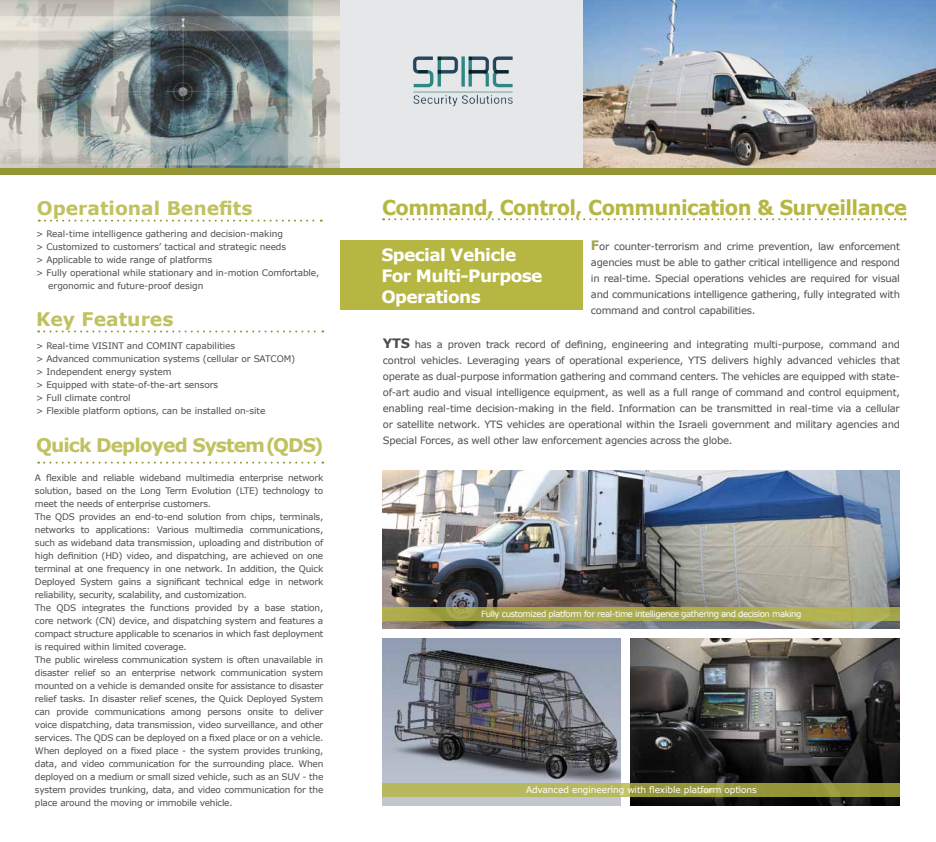
<style>
.page{position:relative;width:936px;height:842px;background:#fff}
.page>*{position:absolute;margin:0;border:0;box-sizing:border-box;transform-origin:0 0}
.t1{font:700 20.5px "Verdana";letter-spacing:-.03em;color:#b6b743;scale:.95 1}
.t2{font:700 18.8px "Verdana";color:#c0c15f}
.t3{font:700 18.8px "Verdana";letter-spacing:-.05em;color:#c0c15f}
.t4{font:700 17px/21px "Verdana";letter-spacing:-.035em;color:#fff}
.t5{font:10px/16px "Verdana";letter-spacing:-.025em;color:#4d4d4f;text-align:justify}
.t6{font:9px/13px "Verdana";letter-spacing:-.025em;color:#4d4d4f}
.t7{font:9px "Verdana";letter-spacing:-.01em;color:#fff}
.t8{font:8.6px "Verdana";letter-spacing:-.05em;color:#fff}
.s1{font-weight:700;font-size:13px;color:#a2a451}
.s2{font-weight:700;font-size:13px}
</style>
<div class="page">
<img style="left:583px;top:0;width:352px;height:168px">
<img style="left:0;top:0;width:340px;height:168px">
<div style="left:340px;top:0;width:243px;height:171px;background:#e6e7e8"></div>
<svg style="left:383px;top:218px;width:522px;height:2px"></svg>
<div style="left:0;top:168px;width:935px;height:6px;background:#949635"></div>
<svg style="left:39px;top:220px;width:283px;height:2px"></svg>
<svg style="left:38px;top:330px;width:285px;height:2px"></svg>
<svg style="left:38px;top:462px;width:285px;height:2px"></svg>
<div style="left:340px;top:240px;width:243px;height:70px;background:#b6b743"></div>
<img style="left:383px;top:639px;width:237px;height:167px">
<img style="left:630px;top:639px;width:269px;height:167px">
<svg style="left:383px;top:784px;width:516px;height:13px;background:#a6a74b"></svg>
<img style="left:383px;top:470px;width:516px;height:159px">
<svg style="left:383px;top:607px;width:516px;height:13px;background:#abaa4c"></svg>
<img style="left:412px;top:56px;width:101px;height:51px">
<h2 class="t2" style="left:37px;top:196px;width:217px">Operational Benefits</h2>
<h1 class="t1" style="left:382px;top:194px;width:554px">Command, Control, Communication &amp; Surveillance</h1>
<p class="t6" style="left:36px;top:227px;width:248px">&gt; Real-time intelligence gathering and decision-making</p>
<p class="t6" style="left:36px;top:240px;width:252px">&gt; Customized to customers’ tactical and strategic needs</p>
<p class="t6" style="left:36px;top:253px;width:177px">&gt; Applicable to wide range of platforms</p>
<p class="t6" style="left:36px;top:266px;width:285px">&gt; Fully operational while stationary and in-motion Comfortable,</p>
<p class="t6" style="left:48px;top:279px;width:157px">ergonomic and future-proof design</p>
<h2 class="t2" style="left:36px;top:307px;width:139px">Key Features</h2>
<p class="t6" style="left:36px;top:339px;width:261px">&gt; Real-time VISINT and COMINT capabilities<br>&gt; Advanced communication systems (cellular or SATCOM) &gt; Independent energy system<br>&gt; Equipped with state-of-the-art sensors<br>&gt; Full climate control<br>&gt; Flexible platform options, can be installed on-site</p>
<h2 class="t3" style="left:36px;top:433px;width:289px">Quick Deployed System (QDS)</h2>
<p class="t6" style="left:35px;top:471px;width:290px">A flexible and reliable wideband multimedia enterprise network solution, based on the Long Term Evolution (LTE) technology to meet the needs of enterprise customers.<br>The QDS provides an end-to-end solution from chips, terminals, networks to applications: Various multimedia communications, such as wideband data transmission, uploading and distribution of high definition (HD) video, and dispatching, are achieved on one terminal at one frequency in one network. In addition, the Quick Deployed System gains a significant technical edge in network reliability, security, scalability, and customization.<br>The QDS integrates the functions provided by a base station, core network (CN) device, and dispatching system and features a compact structure applicable to scenarios in which fast deployment is required within limited coverage.<br>The public wireless communication system is often unavailable in disaster relief so an enterprise network communication system mounted on a vehicle is demanded onsite for assistance to disaster relief tasks. In disaster relief scenes, the Quick Deployed System can provide communications among persons onsite to deliver voice dispatching, data transmission, video surveillance, and other services. The QDS can be deployed on a fixed place or on a vehicle.<br>When deployed on a fixed place - the system provides trunking, data, and video communication for the surrounding place. When deployed on a medium or small sized vehicle, such as an SUV - the system provides trunking, data, and video communication for the place around the moving or immobile vehicle.</p>
<p class="t5" style="left:591px;top:239px;width:310px"><span class="s1">F</span>or counter-terrorism and crime prevention, law enforcement agencies must be able to gather critical intelligence and respond in real-time. Special operations vehicles are required for visual and communications intelligence gathering, fully integrated with command and control capabilities.</p>
<h3 class="t4" style="left:381px;top:244px;width:163px">Special Vehicle<br>For Multi-Purpose<br>Operations</h3>
<p class="t5" style="left:383px;top:336px;width:518px"><span class="s2">YTS</span> has a proven track record of defining, engineering and integrating multi-purpose, command and control vehicles. Leveraging years of operational experience, YTS delivers highly advanced vehicles that operate as dual-purpose information gathering and command centers. The vehicles are equipped with state&shy;of-art audio and visual intelligence equipment, as well as a full range of command and control equipment, enabling real-time decision-making in the field. Information can be transmitted in real-time via a cellular or satellite network. YTS vehicles are operational within the Israeli government and military agencies and Special Forces, as well other law enforcement agencies across the globe.</p>
<p class="t8" style="left:481px;top:608px;width:322px">Fully customized platform for real-time intelligence gathering and decision making</p>
<p class="t7" style="left:526px;top:784px;width:232px">Advanced engineering with flexible platform options</p>
</div>
